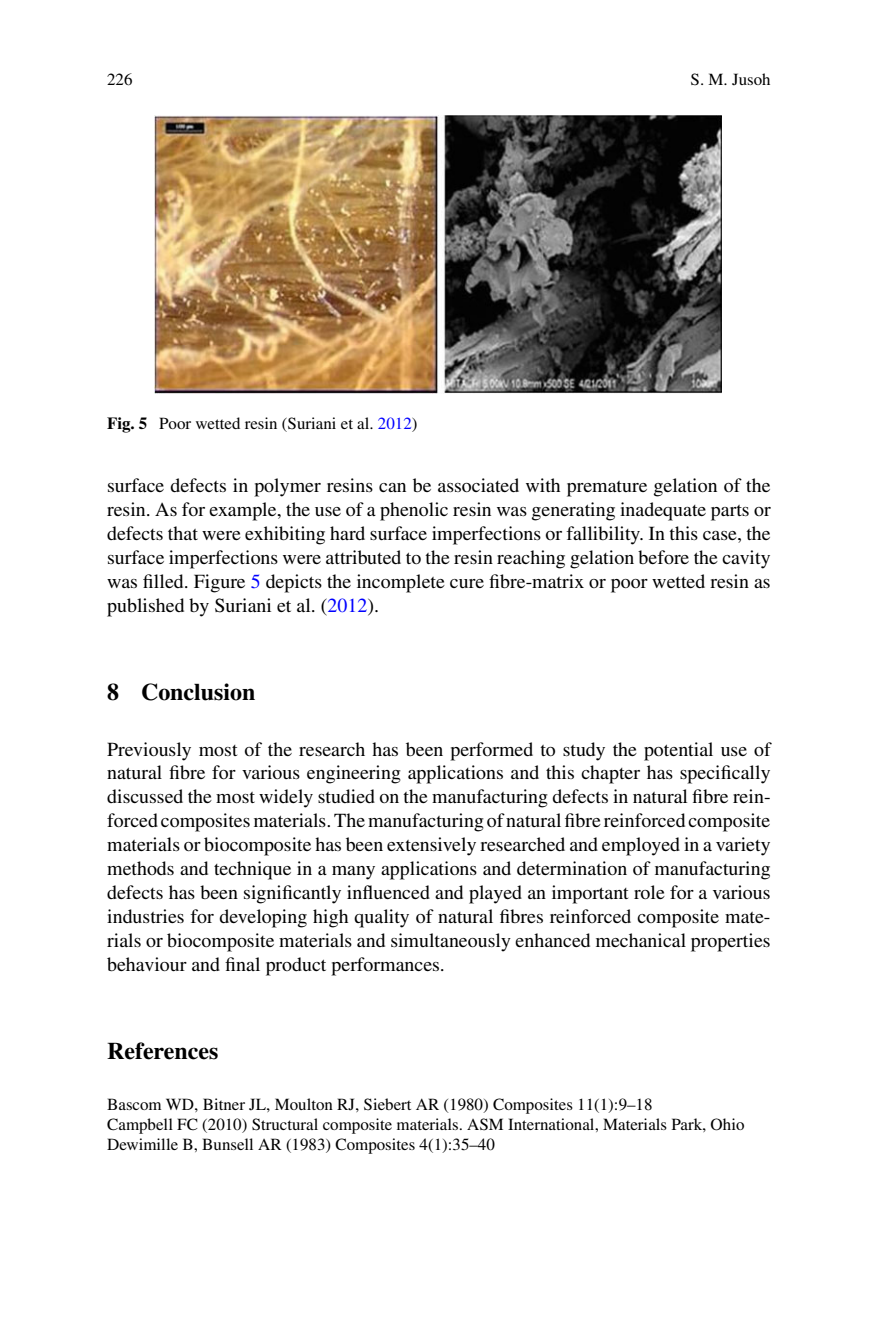
<style>
.page{position:relative;width:879px;height:1333px;background:#fff}
.page>*{position:absolute;margin:0;border:0;box-sizing:border-box;transform-origin:0 0}
.t1{font:24px "Times Bold 22";color:#000}
.t2{font:20px/24px "Times Roman 6";color:#000;text-align:justify}
.t3{font:17px/20px "Times Roman 6";color:#000}
.s1{font-family:"Times Bold 22"}
.s2{color:#00f}
</style>
<div class="page">
<img style="left:155px;top:115px;width:567px;height:279px">
<p class="t3" style="left:107px;top:71px;width:27px">226</p>
<p class="t3" style="left:690px;top:71px;width:81px">S. M. Jusoh</p>
<p class="t3" style="left:107px;top:415px;width:312px"><span class="s1">Fig. 5</span> Poor wetted resin (Suriani et al. <span class="s2">2012</span>)</p>
<p class="t2" style="left:107px;top:475px;width:665px">surface defects in polymer resins can be associated with premature gelation of the resin. As for example, the use of a phenolic resin was generating inadequate parts or defects that were exhibiting hard surface imperfections or fallibility. In this case, the surface imperfections were attributed to the resin reaching gelation before the cavity was filled. Figure <span class="s2">5</span> depicts the incomplete cure fibre-matrix or poor wetted resin as published by Suriani et al. (<span class="s2">2012</span>).</p>
<p class="t1" style="left:107px;top:683px;width:150px">8 Conclusion</p>
<p class="t2" style="left:107px;top:738px;width:665px">Previously most of the research has been performed to study the potential use of natural fibre for various engineering applications and this chapter has specifically discussed the most widely studied on the manufacturing defects in natural fibre rein&shy;forced composites materials. The manufacturing of natural fibre reinforced composite materials or biocomposite has been extensively researched and employed in a variety methods and technique in a many applications and determination of manufacturing defects has been significantly influenced and played an important role for a various industries for developing high quality of natural fibres reinforced composite mate&shy;rials or biocomposite materials and simultaneously enhanced mechanical properties behaviour and final product performances.</p>
<p class="t1" style="left:107px;top:1041px;width:113px">References</p>
<p class="t3" style="left:107px;top:1096px;width:639px">Bascom WD, Bitner JL, Moulton RJ, Siebert AR (1980) Composites 11(1):9–18<br>Campbell FC (2010) Structural composite materials. ASM International, Materials Park, Ohio<br>Dewimille B, Bunsell AR (1983) Composites 4(1):35–40</p>
</div>
